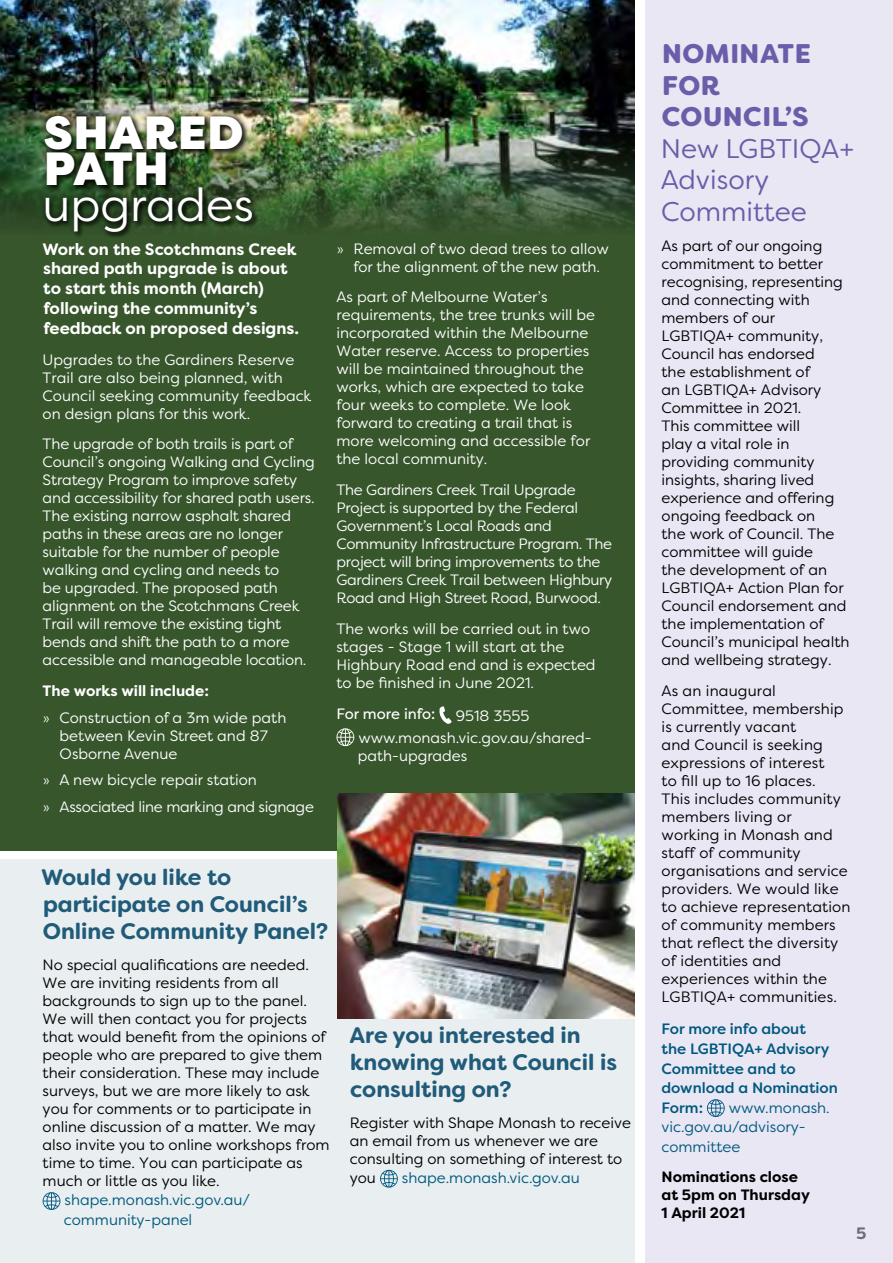
<style>
.page{position:relative;width:893px;height:1263px;background:#fff}
.page>*{position:absolute;margin:0;border:0;box-sizing:border-box;transform-origin:0 0}
.t1{font:900 46.5px/36px "Filson Pro";letter-spacing:.02em;color:#fff}
.t2{font:46.5px "Filson Pro";color:#fff}
.t3{font:27px/31.5px "Filson Soft";color:#6b5da9}
.t4{font:900 27px/31.5px "Filson Soft";letter-spacing:.02em;color:#6b5da9}
.t5{font:700 22.5px/27px "Filson Soft";color:#205b79}
.t6{font:700 16.5px/19.8px "Filson Pro";color:#fff}
.t7{font:700 16.5px "Filson Soft";color:#6d6e71}
.t8{font:15px/18px "Filson Pro";letter-spacing:-.01em;color:#fff}
.t9{font:15px/18px "Filson Pro";color:#000}
.t10{font:15px/19.5px "Filson Pro";color:#00587e}
.t11{font:500 15px/19.5px "Filson Pro";color:#00587e}
.t12{font:700 15px/18px "Filson Pro";color:#000}
.t13{font:15px "Filson Pro";letter-spacing:-.005em;color:#fff}
.s1{font-weight:700}
.s2{font-family:"Calibri";font-weight:300}
</style>
<div class="page">
<div style="left:0;top:0;width:634px;height:850px;background:#37562c"></div>
<img style="left:0;top:0;width:634px;height:230px">
<div style="left:645px;top:0;width:248px;height:1263px;background:#e9e7f4"></div>
<svg style="left:439px;top:706px;width:13px;height:18px"></svg>
<svg style="left:336px;top:728px;width:18px;height:18px"></svg>
<div style="left:38px;top:110px;width:221px;height:127px;background:#000;opacity:.75"></div>
<svg style="left:707px;top:1099px;width:18px;height:18px"></svg>
<div style="left:0;top:860px;width:634px;height:403px;background:#e9eff1"></div>
<svg style="left:43px;top:1192px;width:17px;height:18px"></svg>
<svg style="left:380px;top:1170px;width:18px;height:17px"></svg>
<img style="left:338px;top:793px;width:296px;height:225px">
<h1 class="t1" style="left:44px;top:116px;width:201px">SHARED<br>PATH</h1>
<h1 class="t2" style="left:42px;top:174px;width:213px">upgrades</h1>
<p class="t6" style="left:42px;top:239px;width:258px">Work on the Scotchmans Creek shared path upgrade is about to start this month (March) following the community’s feedback on proposed designs.</p>
<p class="t8" style="left:43px;top:350px;width:270px">Upgrades to the Gardiners Reserve Trail are also being planned, with Council seeking community feedback on design plans for this work.</p>
<p class="t8" style="left:43px;top:435px;width:274px">The upgrade of both trails is part of Council’s ongoing Walking and Cycling Strategy Program to improve safety and accessibility for shared path users.<br>The existing narrow asphalt shared paths in these areas are no longer suitable for the number of people walking and cycling and needs to<br>be upgraded. The proposed path alignment on the Scotchmans Creek Trail will remove the existing tight bends and shift the path to a more accessible and manageable location.</p>
<p class="t8" style="left:43px;top:677px;width:245px;line-height:26.5px"><span class="s1">The works will include:<br></span><span class="s2">»</span> Construction of a 3m wide path</p>
<p class="t8" style="left:60px;top:726px;width:210px">between Kevin Street and 87<br>Osborne Avenue</p>
<p class="t8" style="left:43px;top:766px;width:273px;line-height:26.5px"><span class="s2">»</span> A new bicycle repair station<br><span class="s2">»</span> Associated line marking and signage</p>
<p class="t8" style="left:336px;top:239px;width:274px;text-align:center"><span class="s2">»</span> Removal of two dead trees to allow for the alignment of the new path.</p>
<p class="t8" style="left:336px;top:288px;width:260px">As part of Melbourne Water’s requirements, the tree trunks will be incorporated within the Melbourne<br>Water reserve. Access to properties will be maintained throughout the works, which are expected to take four weeks to complete. We look forward to creating a trail that is more welcoming and accessible for the local community.</p>
<p class="t8" style="left:336px;top:480px;width:277px">The Gardiners Creek Trail Upgrade Project is supported by the Federal Government’s Local Roads and Community Infrastructure Program. The project will bring improvements to the Gardiners Creek Trail between Highbury Road and High Street Road, Burwood.</p>
<p class="t8" style="left:336px;top:619px;width:261px">The works will be carried out in two stages - Stage 1 will start at the<br>Highbury Road end and is expected to be finished in June 2021.</p>
<p class="t13" style="left:336px;top:704px;width:100px">For more info:</p>
<p class="t8" style="left:358px;top:704px;width:235px;line-height:22.2px;text-indent:97px">9518 3555 www.monash.vic.gov.au/shared-</p>
<p class="t8" style="left:358px;top:746px;width:111px">path-upgrades</p>
<h3 class="t5" style="left:41px;top:864px;width:289px">Would you like to participate on Council’s<br>Online Community Panel?</h3>
<p class="t9" style="left:43px;top:955px;width:288px">No special qualifications are needed.<br>We are inviting residents from all backgrounds to sign up to the panel.<br>We will then contact you for projects that would benefit from the opinions of people who are prepared to give them their consideration. These may include surveys, but we are more likely to ask you for comments or to participate in online discussion of a matter. We may also invite you to online workshops from time to time. You can participate as much or little as you like.</p>
<p class="t10" style="left:64px;top:1190px;width:188px">shape.monash.vic.gov.au/ community-panel</p>
<h3 class="t5" style="left:349px;top:1021px;width:269px">Are you interested in knowing what Council is consulting on?</h3>
<p class="t9" style="left:350px;top:1113px;width:283px">Register with Shape Monash to receive an email from us whenever we are consulting on something of interest to</p>
<p class="t9" style="left:350px;top:1168px;width:28px">you</p>
<p class="t10" style="left:402px;top:1168px;width:180px">shape.monash.vic.gov.au</p>
<h2 class="t4" style="left:662px;top:38px;width:151px">NOMINATE<br>FOR<br>COUNCIL’S</h2>
<h2 class="t3" style="left:661px;top:132px;width:195px">New LGBTIQA+<br>Advisory<br>Committee</h2>
<p class="t9" style="left:662px;top:237px;width:189px">As part of our ongoing commitment to better recognising, representing and connecting with members of our<br>LGBTIQA+ community,<br>Council has endorsed<br>the establishment of<br>an LGBTIQA+ Advisory<br>Committee in 2021.<br>This committee will<br>play a vital role in providing community insights, sharing lived experience and offering ongoing feedback on<br>the work of Council. The committee will guide<br>the development of an<br>LGBTIQA+ Action Plan for<br>Council endorsement and the implementation of<br>Council’s municipal health and wellbeing strategy.</p>
<p class="t9" style="left:662px;top:681px;width:191px">As an inaugural<br>Committee, membership is currently vacant<br>and Council is seeking expressions of interest<br>to fill up to 16 places.<br>This includes community members living or working in Monash and staff of community organisations and service providers. We would like to achieve representation of community members that reflect the diversity of identities and experiences within the<br>LGBTIQA+ communities.</p>
<p class="t11" style="left:662px;top:1019px;width:178px">For more info about<br>the LGBTIQA+ Advisory<br>Committee and to download a Nomination<br>Form:</p>
<p class="t10" style="left:661px;top:1097px;width:170px;text-indent:67px">www.monash. vic.gov.au/advisory&shy;committee</p>
<p class="t12" style="left:661px;top:1168px;width:150px">Nominations close at 5pm on Thursday<br>1 April 2021</p>
<p class="t7" style="left:856px;top:1222px;width:12px">5</p>
</div>
